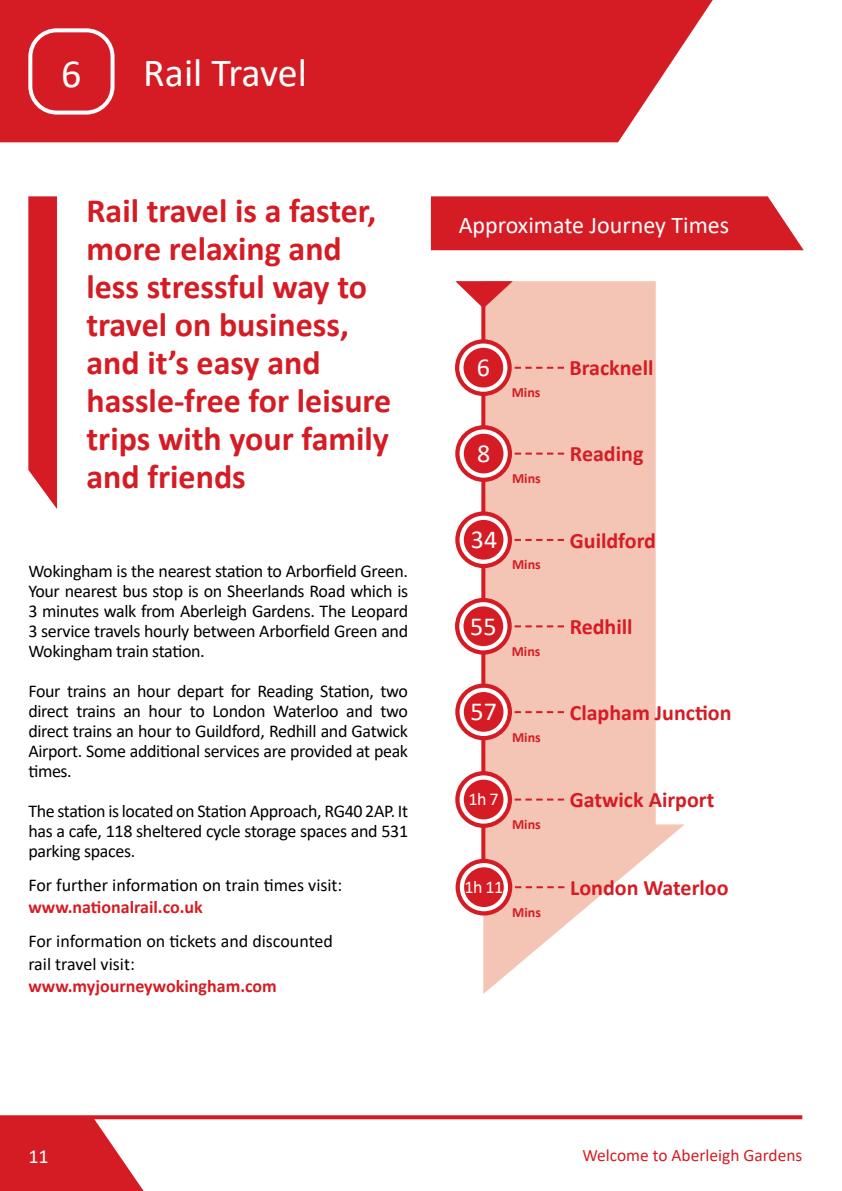
<style>
.page{position:relative;width:842px;height:1191px;background:#fff}
.page>*{position:absolute;margin:0;border:0;box-sizing:border-box;transform-origin:0 0}
.t1{font:40px "Calibri";letter-spacing:-.005em;color:#fff}
.t2{font:700 34px/38px "Calibri";color:#d51c24}
.t3{font:26px "Calibri";color:#fff}
.t4{font:24px "Calibri";color:#fff}
.t5{font:700 22px "Calibri";color:#d51c24}
.t6{font:20px "Calibri";color:#fff}
.t7{font:18px/20px "Calibri";letter-spacing:-.02em;color:#000;text-align:justify}
.t8{font:18px/22px "Calibri";color:#000}
.t9{font:700 18px "Calibri";color:#d51c24}
.t10{font:18px "Calibri";color:#fff}
.t11{font:17.4px "Calibri";color:#d51c24}
.t12{font:700 14px "Calibri";color:#d51c24}
</style>
<div class="page">
<svg style="left:0;top:1119px;width:144px;height:72px"></svg>
<svg style="left:0;top:0;width:713px;height:142px;background:#d72b33"></svg>
<div style="left:30px;top:30px;width:83px;height:83px;background:#d51c24;border-radius:26px"></div>
<div style="left:28px;top:28px;width:87px;height:87px;border:4px solid #fff;border-radius:26px"></div>
<div style="left:431px;top:196px;width:373px;height:54px;background:#d51c24"></div>
<svg style="left:0;top:1115px;width:802px;height:4px;background:#d72b32"></svg>
<svg style="left:28px;top:196px;width:29px;height:313px;background:#d82d34"></svg>
<svg style="left:483px;top:281px;width:202px;height:713px;fill:#f4c4b5"></svg>
<svg style="left:455px;top:281px;width:58px;height:27px"></svg>
<svg style="left:481px;top:304px;width:4px;height:555px"></svg>
<svg style="left:455px;top:339px;width:57px;height:57px"></svg>
<svg style="left:459px;top:343px;width:48px;height:49px"></svg>
<div style="left:463px;top:348px;width:40px;height:39px;background:#d51c24;border-radius:50%"></div>
<svg style="left:455px;top:425px;width:57px;height:57px"></svg>
<svg style="left:459px;top:429px;width:49px;height:48px"></svg>
<div style="left:464px;top:434px;width:39px;height:39px;background:#d51c24;border-radius:50%"></div>
<svg style="left:455px;top:511px;width:57px;height:57px"></svg>
<svg style="left:459px;top:515px;width:49px;height:49px"></svg>
<div style="left:464px;top:520px;width:39px;height:39px;background:#d51c24;border-radius:50%"></div>
<svg style="left:455px;top:598px;width:57px;height:56px"></svg>
<div style="left:459px;top:602px;width:48px;height:48px;background:#fff;border-radius:50%"></div>
<div style="left:463px;top:606px;width:40px;height:40px;background:#d51c24;border-radius:50%"></div>
<svg style="left:455px;top:683px;width:57px;height:57px"></svg>
<svg style="left:459px;top:688px;width:49px;height:48px"></svg>
<div style="left:464px;top:692px;width:39px;height:39px;background:#d51c24;border-radius:50%"></div>
<svg style="left:455px;top:771px;width:57px;height:57px"></svg>
<svg style="left:459px;top:775px;width:49px;height:48px"></svg>
<div style="left:464px;top:779px;width:39px;height:40px;background:#d51c24;border-radius:50%"></div>
<svg style="left:456px;top:859px;width:56px;height:56px"></svg>
<div style="left:460px;top:863px;width:48px;height:48px;background:#fff;border-radius:50%"></div>
<div style="left:464px;top:867px;width:40px;height:40px;background:#d51c24;border-radius:50%"></div>
<svg style="left:515px;top:798px;width:49px;height:2px"></svg>
<svg style="left:515px;top:886px;width:49px;height:2px"></svg>
<svg style="left:515px;top:711px;width:49px;height:2px"></svg>
<svg style="left:515px;top:625px;width:49px;height:2px"></svg>
<svg style="left:515px;top:539px;width:49px;height:2px"></svg>
<svg style="left:515px;top:452px;width:49px;height:2px"></svg>
<svg style="left:515px;top:367px;width:49px;height:2px"></svg>
<h1 class="t1" style="left:61px;top:46px;width:22px">6</h1>
<h1 class="t1" style="left:143px;top:45px;width:165px">Rail Travel</h1>
<h2 class="t2" style="left:86px;top:191px;width:306px">Rail travel is a faster, more relaxing and less stressful way to travel on business, and it’s easy and hassle-free for leisure trips with your family and friends</h2>
<p class="t7" style="left:28px;top:561px;width:381px">Wokingham is the nearest station to Arborfield Green.<br>Your nearest bus stop is on Sheerlands Road which is 3 minutes walk from Aberleigh Gardens. The Leopard 3 service travels hourly between Arborfield Green and Wokingham train station.</p>
<p class="t7" style="left:28px;top:681px;width:381px">Four trains an hour depart for Reading Station, two direct trains an hour to London Waterloo and two direct trains an hour to Guildford, Redhill and Gatwick Airport. Some additional services are provided at peak times.</p>
<p class="t7" style="left:28px;top:801px;width:381px">The station is located on Station Approach, RG40 2AP. It has a cafe, 118 sheltered cycle storage spaces and 531 parking spaces.</p>
<p class="t8" style="left:28px;top:874px;width:316px">For further information on train times visit:</p>
<p class="t9" style="left:28px;top:894px;width:176px">www.nationalrail.co.uk</p>
<p class="t8" style="left:28px;top:930px;width:306px">For information on tickets and discounted rail travel visit:</p>
<p class="t9" style="left:28px;top:972px;width:250px">www.myjourneywokingham.com</p>
<h3 class="t4" style="left:459px;top:208px;width:272px">Approximate Journey Times</h3>
<h3 class="t3" style="left:477px;top:349px;width:15px">6</h3>
<p class="t5" style="left:569px;top:352px;width:85px">Bracknell</p>
<p class="t12" style="left:512px;top:382px;width:30px">Mins</p>
<h3 class="t3" style="left:477px;top:435px;width:15px">8</h3>
<p class="t5" style="left:570px;top:438px;width:75px">Reading</p>
<p class="t12" style="left:512px;top:468px;width:30px">Mins</p>
<h3 class="t3" style="left:471px;top:521px;width:28px">34</h3>
<p class="t5" style="left:570px;top:525px;width:88px">Guildford</p>
<p class="t12" style="left:512px;top:555px;width:30px">Mins</p>
<h3 class="t3" style="left:470px;top:608px;width:28px">55</h3>
<p class="t5" style="left:570px;top:611px;width:64px">Redhill</p>
<p class="t12" style="left:512px;top:641px;width:30px">Mins</p>
<h3 class="t3" style="left:470px;top:693px;width:28px">57</h3>
<p class="t5" style="left:570px;top:696px;width:163px">Clapham Junction</p>
<p class="t12" style="left:512px;top:727px;width:30px">Mins</p>
<p class="t10" style="left:469px;top:786px;width:32px">1h 7</p>
<p class="t5" style="left:570px;top:784px;width:146px">Gatwick Airport</p>
<p class="t12" style="left:512px;top:814px;width:30px">Mins</p>
<p class="t10" style="left:465px;top:874px;width:40px">1h 11</p>
<p class="t5" style="left:570px;top:872px;width:160px">London Waterloo</p>
<p class="t12" style="left:512px;top:902px;width:30px">Mins</p>
<p class="t6" style="left:28px;top:1142px;width:22px">11</p>
<p class="t11" style="left:582px;top:1142px;width:221px">Welcome to Aberleigh Gardens</p>
</div>
